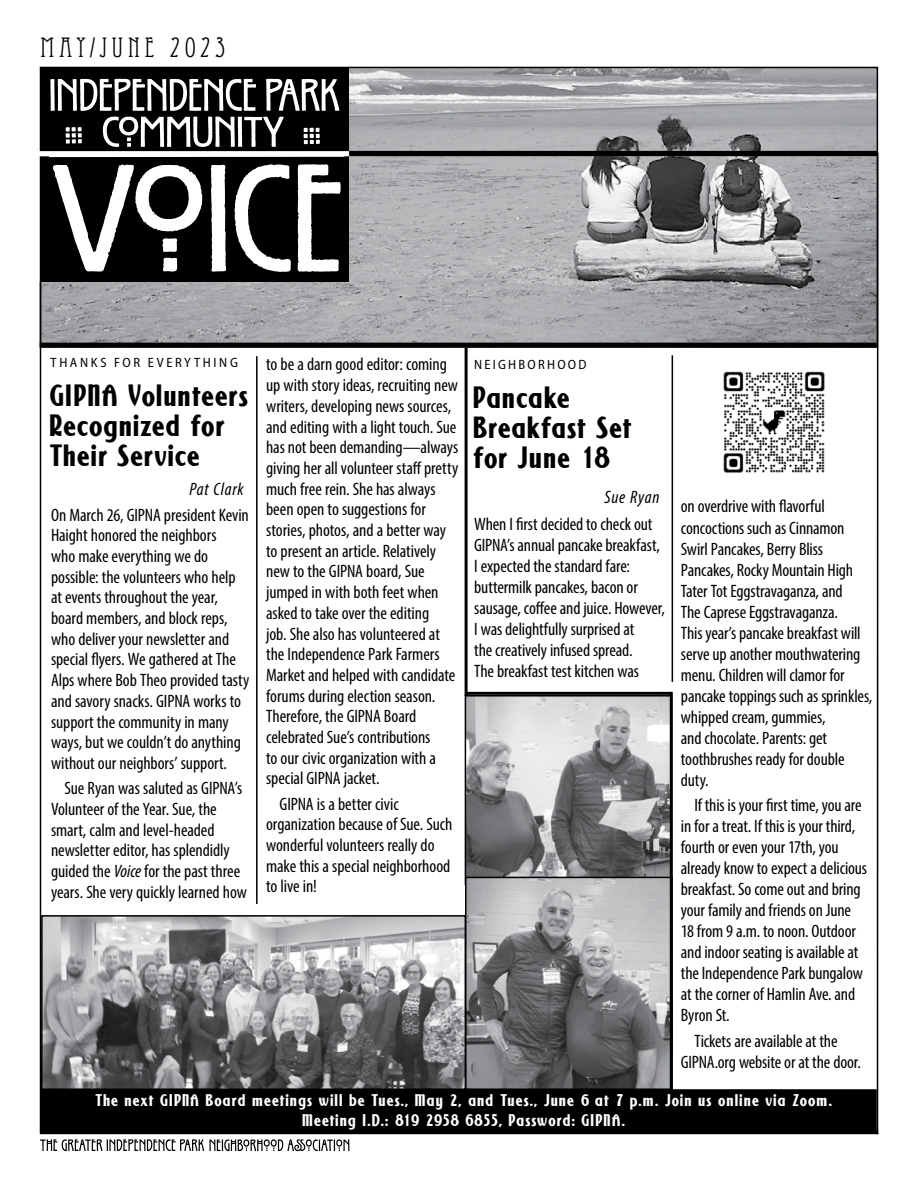
<style>
.page{position:relative;width:918px;height:1188px;background:#fff}
.page>*{position:absolute;margin:0;border:0;box-sizing:border-box;transform-origin:0 0}
.t1{font:700 30px/30px "New Forum";letter-spacing:.025em;color:#000;scale:.9 1}
.t2{font:27.45px "Eccentric Std";letter-spacing:.16em;color:#000}
.t3{font:condensed 18px/20.7px "Myriad Pro";letter-spacing:-.005em;color:#000}
.t4{font:italic condensed 18px "Myriad Pro";letter-spacing:.04em;color:#000}
.t5{font:700 16.5px/19.5px "New Forum";letter-spacing:.05em;color:#fff;text-align:center;scale:.9 1}
.t6{font:semi-condensed 13.5px "Myriad Pro";letter-spacing:.19em;color:#000}
.t7{font:semi-condensed 13.5px "Myriad Pro";letter-spacing:.165em;color:#000}
.s1{font-style:italic}
</style>
<div class="page">
<img style="left:43px;top:70px;width:832px;height:273px">
<hr style="left:40px;top:1130px;width:838px;height:4px;background:#000">
<svg style="left:40px;top:1139px;width:309px;height:12px"></svg>
<div style="left:40px;top:151px;width:837px;height:5px;background:#000"></div>
<div style="left:40px;top:68px;width:309px;height:214px;background:#000"></div>
<svg style="left:49px;top:78px;width:291px;height:192px"></svg>
<svg style="left:53px;top:165px;width:149px;height:107px"></svg>
<svg style="left:211px;top:165px;width:15px;height:107px;background:#e5e5e5"></svg>
<svg style="left:235px;top:164px;width:56px;height:108px"></svg>
<svg style="left:298px;top:164px;width:43px;height:108px"></svg>
<svg style="left:50px;top:79px;width:206px;height:32px"></svg>
<svg style="left:266px;top:79px;width:73px;height:32px"></svg>
<svg style="left:103px;top:117px;width:181px;height:30px"></svg>
<svg style="left:304px;top:128px;width:16px;height:16px"></svg>
<svg style="left:66px;top:127px;width:16px;height:17px"></svg>
<svg style="left:49px;top:156px;width:295px;height:1px"></svg>
<div style="left:35px;top:151px;width:314px;height:5px;background:#fff"></div>
<hr style="left:877px;top:153px;width:1px;height:981px;background:#000">
<hr style="left:40px;top:281px;width:1px;height:850px;background:#000">
<img style="left:44px;top:918px;width:419px;height:169px">
<div style="left:41px;top:915px;width:425px;height:175px;border:2px solid #000"></div>
<img style="left:468px;top:698px;width:201px;height:179px">
<div style="left:465px;top:695px;width:207px;height:190px;border:2px solid #000"></div>
<img style="left:468px;top:880px;width:202px;height:207px">
<div style="left:465px;top:877px;width:208px;height:213px;border:2px solid #000"></div>
<div style="left:41px;top:1090px;width:835px;height:42px;background:#000"></div>
<div style="left:40px;top:1089px;width:837px;height:44px;border:2px solid #000"></div>
<hr style="left:40px;top:343px;width:837px;height:4px;background:#000">
<hr style="left:256px;top:356px;width:2px;height:548px;background:#000">
<hr style="left:465px;top:348px;width:3px;height:348px;background:#000">
<hr style="left:670px;top:692px;width:3px;height:397px;background:#000">
<hr style="left:466px;top:692px;width:205px;height:3px;background:#000">
<hr style="left:672px;top:355px;width:1px;height:327px;background:#000">
<img style="left:723px;top:371px;width:102px;height:102px">
<h2 class="t2" style="left:41px;top:32px;width:187px">MAY/JUNE 2023</h2>
<p class="t6" style="left:51px;top:355px;width:189px">THANKS FOR EVERYTHING</p>
<h1 class="t1" style="left:50px;top:382px;width:222px">GIPNA Volunteers<br>Recognized for<br>Their Service</h1>
<p class="t4" style="left:190px;top:478px;width:56px">Pat Clark</p>
<p class="t3" style="left:51px;top:504px;width:200px">On March 26, GIPNA president Kevin<br>Haight honored the neighbors<br>who make everything we do possible: the volunteers who help at events throughout the year, board members, and block reps, who deliver your newsletter and special flyers. We gathered at The<br>Alps where Bob Theo provided tasty and savory snacks. GIPNA works to support the community in many ways, but we couldn’t do anything without our neighbors’ support.</p>
<p class="t3" style="left:51px;top:778px;width:197px;text-indent:14px">Sue Ryan was saluted as GIPNA’s<br>Volunteer of the Year. Sue, the smart, calm and level-headed newsletter editor, has splendidly guided the <span class="s1">Voice</span> for the past three years. She very quickly learned how</p>
<p class="t3" style="left:266px;top:354px;width:194px">to be a darn good editor: coming up with story ideas, recruiting new writers, developing news sources, and editing with a light touch. Sue has not been demanding—always giving her all volunteer staff pretty much free rein. She has always been open to suggestions for stories, photos, and a better way to present an article. Relatively new to the GIPNA board, Sue jumped in with both feet when asked to take over the editing<br>job. She also has volunteered at the Independence Park Farmers<br>Market and helped with candidate forums during election season.<br>Therefore, the GIPNA Board celebrated Sue’s contributions<br>to our civic organization with a special GIPNA jacket.</p>
<p class="t3" style="left:266px;top:793px;width:188px;text-indent:14px">GIPNA is a better civic organization because of Sue. Such wonderful volunteers really do make this a special neighborhood to live in!</p>
<p class="t7" style="left:474px;top:357px;width:114px">NEIGHBORHOOD</p>
<h1 class="t1" style="left:474px;top:384px;width:178px">Pancake<br>Breakfast Set for June 18</h1>
<p class="t4" style="left:605px;top:487px;width:56px">Sue Ryan</p>
<p class="t3" style="left:474px;top:513px;width:192px">When I first decided to check out<br>GIPNA’s annual pancake breakfast,<br>I expected the standard fare: buttermilk pancakes, bacon or sausage, coffee and juice. However,<br>I was delightfully surprised at<br>the creatively infused spread.<br>The breakfast test kitchen was</p>
<p class="t3" style="left:681px;top:496px;width:193px">on overdrive with flavorful concoctions such as Cinnamon<br>Swirl Pancakes, Berry Bliss<br>Pancakes, Rocky Mountain High<br>Tater Tot Eggstravaganza, and<br>The Caprese Eggstravaganza.<br>This year’s pancake breakfast will serve up another mouthwatering menu. Children will clamor for pancake toppings such as sprinkles, whipped cream, gummies,<br>and chocolate. Parents: get toothbrushes ready for double duty.</p>
<p class="t3" style="left:681px;top:794px;width:188px;text-indent:14px">If this is your first time, you are in for a treat. If this is your third, fourth or even your 17th, you already know to expect a delicious breakfast. So come out and bring your family and friends on June<br>18 from 9 a.m. to noon. Outdoor and indoor seating is available at the Independence Park bungalow at the corner of Hamlin Ave. and<br>Byron St.</p>
<p class="t3" style="left:681px;top:1030px;width:182px;text-align:center">Tickets are available at the<br>GIPNA.org website or at the door.</p>
<p class="t5" style="left:96px;top:1092px;width:820px">The next GIPNA Board meetings will be Tues., May 2, and Tues., June 6 at 7 p.m. Join us online via Zoom.<br>Meeting I.D.: 819 2958 6855, Password: GIPNA.</p>
</div>
